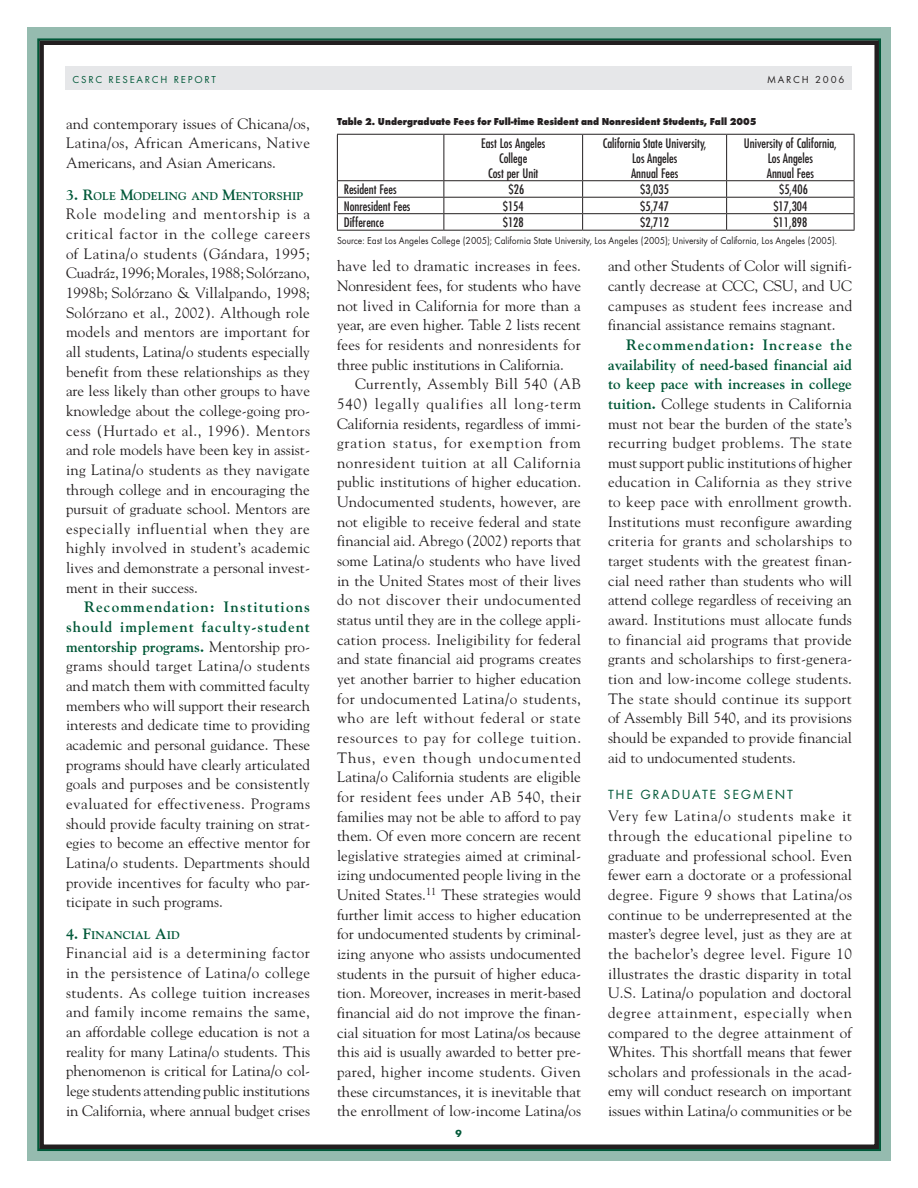
<style>
.page{position:relative;width:918px;height:1188px;background:#fff}
.page>*{position:absolute;margin:0;border:0;box-sizing:border-box;transform-origin:0 0}
._01body{font:15px/19.6px "Goudy";color:#231f20;text-align:justify}
._01body_no_ind{font:15px/19.6px "Goudy";letter-spacing:-.005em;color:#231f20;text-align:justify}
._02sub1{font:13.8px "Futura T";letter-spacing:.125em;color:#005838}
._04table_copy{font:condensed 12.75px/15px "Futura";color:#231f20;text-align:center}
._02sub2{font:700 11.1px "Goudy";color:#005838}
._04table_note{font:10.5px "Futura T";color:#231f20;scale:.9 1}
._04table_caption{font:800 10.5px "Futura T";color:#231f20;scale:.9 1}
.t1{font:10.5px "Futura T";letter-spacing:.175em;color:#005838}
._04table_note-2{font:10.5px "Futura T";color:#231f20}
.s1{font-size:14.85px}
.s2{font-weight:700;color:#005838}
</style>
<div class="page">
<div style="left:27px;top:27px;width:864px;height:1134px;border:12px solid #95bbaf"></div>
<div style="left:39px;top:40px;width:840px;height:1109px;border:4px solid #231f20"></div>
<div style="left:65px;top:66px;width:787px;height:24px;background:#e6e7e9"></div>
<hr style="left:337px;top:134px;width:107px;height:1px;background:#231f20">
<hr style="left:444px;top:134px;width:139px;height:1px;background:#231f20">
<hr style="left:583px;top:134px;width:144px;height:1px;background:#231f20">
<hr style="left:727px;top:134px;width:128px;height:1px;background:#231f20">
<hr style="left:337px;top:180px;width:107px;height:1px;background:#231f20">
<hr style="left:444px;top:180px;width:139px;height:1px;background:#231f20">
<hr style="left:583px;top:180px;width:144px;height:1px;background:#231f20">
<hr style="left:727px;top:180px;width:128px;height:1px;background:#231f20">
<hr style="left:337px;top:197px;width:107px;height:1px;background:#231f20">
<hr style="left:444px;top:197px;width:139px;height:1px;background:#231f20">
<hr style="left:583px;top:197px;width:144px;height:1px;background:#231f20">
<hr style="left:727px;top:197px;width:128px;height:1px;background:#231f20">
<hr style="left:337px;top:213px;width:107px;height:1px;background:#231f20">
<hr style="left:444px;top:213px;width:139px;height:1px;background:#231f20">
<hr style="left:583px;top:213px;width:144px;height:1px;background:#231f20">
<hr style="left:727px;top:213px;width:128px;height:1px;background:#231f20">
<hr style="left:337px;top:230px;width:107px;height:1px;background:#231f20">
<hr style="left:444px;top:230px;width:139px;height:1px;background:#231f20">
<hr style="left:583px;top:230px;width:144px;height:1px;background:#231f20">
<hr style="left:727px;top:230px;width:128px;height:1px;background:#231f20">
<hr style="left:337px;top:135px;width:1px;height:45px;background:#231f20">
<svg style="left:337px;top:181px;width:1px;height:49px"></svg>
<hr style="left:444px;top:135px;width:1px;height:45px;background:#231f20">
<hr style="left:582px;top:135px;width:1px;height:45px;background:#231f20">
<hr style="left:726px;top:135px;width:1px;height:45px;background:#231f20">
<hr style="left:854px;top:135px;width:1px;height:45px;background:#231f20">
<svg style="left:444px;top:181px;width:1px;height:49px"></svg>
<svg style="left:582px;top:181px;width:1px;height:49px"></svg>
<svg style="left:726px;top:181px;width:1px;height:49px"></svg>
<svg style="left:854px;top:181px;width:1px;height:49px"></svg>
<p class="t1" style="left:73px;top:74px;width:44px">CSRCRESEAR</p>
<p class="t1" style="left:152px;top:74px;width:50px">CH RE PORT</p>
<p class="_04table_note-2" style="left:767px;top:74px;width:79px">M arc h 2006</p>
<p class="_01body" style="left:66px;top:113px;width:246px">and contemporary issues of Chicana/os, Latina/os, African Americans, Native Americans, and Asian Americans.</p>
<p class="_02sub2" style="left:66px;top:189px;width:239px"><span class="s1">3. R</span>ole <span class="s1">M</span>odeling and <span class="s1">M</span>entorship</p>
<p class="_01body_no_ind" style="left:66px;top:204px;width:246px">Role modeling and mentorship is a critical factor in the college careers of Latina/o students (Gándara, 1995; Cuadráz, 1996; Morales, 1988; Solórzano, 1998b; Solórzano &amp; Villalpando, 1998; Solórzano et al., 2002). Although role models and mentors are important for all students, Latina/o students especially benefit from these relationships as they are less likely than other groups to have knowledge about the college-going pro&shy;cess (Hurtado et al., 1996). Mentors and role models have been key in assist&shy;ing Latina/o students as they navigate through college and in encouraging the pursuit of graduate school. Mentors are especially influential when they are highly involved in student’s academic lives and demonstrate a personal invest&shy;ment in their success.</p>
<p class="_01body" style="left:66px;top:597px;width:246px;text-indent:18px"><span class="s2">Recommendation: Institutions should implement faculty-student mentorship programs.</span> Mentorship pro&shy;grams should target Latina/o students and match them with committed faculty members who will support their research interests and dedicate time to providing academic and personal guidance. These programs should have clearly articulated goals and purposes and be consistently evaluated for effectiveness. Programs should provide faculty training on strat&shy;egies to become an effective mentor for Latina/o students. Departments should provide incentives for faculty who par&shy;ticipate in such programs.</p>
<p class="_02sub2" style="left:66px;top:928px;width:115px"><span class="s1">4. F</span>inancial <span class="s1">A</span>id</p>
<p class="_01body_no_ind" style="left:66px;top:943px;width:246px">Financial aid is a determining factor in the persistence of Latina/o college students. As college tuition increases and family income remains the same, an affordable college education is not a reality for many Latina/o students. This phenomenon is critical for Latina/o col&shy;lege students attending public institutions in California, where annual budget crises</p>
<p class="_04table_caption" style="left:337px;top:115px;width:468px">Table 2. Undergraduate Fees for Full-time Resident and Nonresident Students, Fall 2005</p>
<p class="_04table_copy" style="left:481px;top:135px;width:65px">East Los Angeles<br>College<br>Cost per Unit</p>
<p class="_04table_copy" style="left:603px;top:135px;width:105px">California State University,<br>Los Angeles<br>Annual Fees</p>
<p class="_04table_copy" style="left:744px;top:135px;width:95px">University of California,<br>Los Angeles<br>Annual Fees</p>
<p class="_04table_copy" style="left:344px;top:182px;width:54px">Resident Fees</p>
<p class="_04table_copy" style="left:509px;top:182px;width:17px">$26</p>
<p class="_04table_copy" style="left:640px;top:182px;width:30px">$3,035</p>
<p class="_04table_copy" style="left:779px;top:182px;width:30px">$5,406</p>
<p class="_04table_copy" style="left:344px;top:198px;width:68px">Nonresident Fees</p>
<p class="_04table_copy" style="left:503px;top:198px;width:22px">$154</p>
<p class="_04table_copy" style="left:640px;top:198px;width:30px">$5,747</p>
<p class="_04table_copy" style="left:773px;top:198px;width:36px">$17,304</p>
<p class="_04table_copy" style="left:344px;top:215px;width:42px">Difference</p>
<p class="_04table_copy" style="left:503px;top:215px;width:22px">$128</p>
<p class="_04table_copy" style="left:640px;top:215px;width:30px">$2,712</p>
<p class="_04table_copy" style="left:773px;top:215px;width:36px">$11,898</p>
<p class="_04table_note" style="left:337px;top:234px;width:557px">Source: East Los Angeles College (2005); California State U niversity, Los Angeles (2005); U niversity of California, Los Angeles (2005).</p>
<p class="_01body_no_ind" style="left:337px;top:256px;width:246px">have led to dramatic increases in fees.<br>Nonresident fees, for students who have not lived in California for more than a year, are even higher. Table 2 lists recent fees for residents and nonresidents for three public institutions in California.</p>
<p class="_01body" style="left:337px;top:374px;width:246px;text-indent:18px">Currently, Assembly Bill 540 (AB 540) legally qualifies all long-term California residents, regardless of immi&shy;gration status, for exemption from nonresident tuition at all California public institutions of higher education.<br>Undocumented students, however, are not eligible to receive federal and state financial aid. Abrego (2002) reports that some Latina/o students who have lived in the United States most of their lives do not discover their undocumented status until they are in the college appli&shy;cation process. Ineligibility for federal and state financial aid programs creates yet another barrier to higher education for undocumented Latina/o students, who are left without federal or state resources to pay for college tuition.<br>Thus, even though undocumented Latina/o California students are eligible for resident fees under AB 540, their families may not be able to afford to pay them. Of even more concern are recent legislative strategies aimed at criminal&shy;izing undocumented people living in the United States.<sup>11</sup> These strategies would further limit access to higher education for undocumented students by criminal&shy;izing anyone who assists undocumented students in the pursuit of higher educa&shy;tion. Moreover, increases in merit-based financial aid do not improve the finan&shy;cial situation for most Latina/os because this aid is usually awarded to better pre&shy;pared, higher income students. Given these circumstances, it is inevitable that the enrollment of low-income Latina/os</p>
<p class="_01body" style="left:608px;top:256px;width:246px">and other Students of Color will signifi&shy;cantly decrease at CCC, CSU, and UC campuses as student fees increase and financial assistance remains stagnant.</p>
<p class="_01body" style="left:608px;top:334px;width:246px;text-indent:18px"><span class="s2">Recommendation: Increase the availability of need-based financial aid to keep pace with increases in college tuition.</span> College students in California must not bear the burden of the state’s recurring budget problems. The state must support public institutions of higher education in California as they strive to keep pace with enrollment growth.<br>Institutions must reconfigure awarding criteria for grants and scholarships to target students with the greatest finan&shy;cial need rather than students who will attend college regardless of receiving an award. Institutions must allocate funds to financial aid programs that provide grants and scholarships to first-genera&shy;tion and low-income college students.<br>The state should continue its support of Assembly Bill 540, and its provisions should be expanded to provide financial aid to undocumented students.</p>
<p class="_02sub1" style="left:608px;top:786px;width:187px">The Graduate Segment</p>
<p class="_01body_no_ind" style="left:608px;top:806px;width:246px">Very few Latina/o students make it through the educational pipeline to graduate and professional school. Even fewer earn a doctorate or a professional degree. Figure 9 shows that Latina/os continue to be underrepresented at the master’s degree level, just as they are at the bachelor’s degree level. Figure 10 illustrates the drastic disparity in total U.S. Latina/o population and doctoral degree attainment, especially when compared to the degree attainment of Whites. This shortfall means that fewer scholars and professionals in the acad&shy;emy will conduct research on important issues within Latina/o communities or be</p>
</div>
